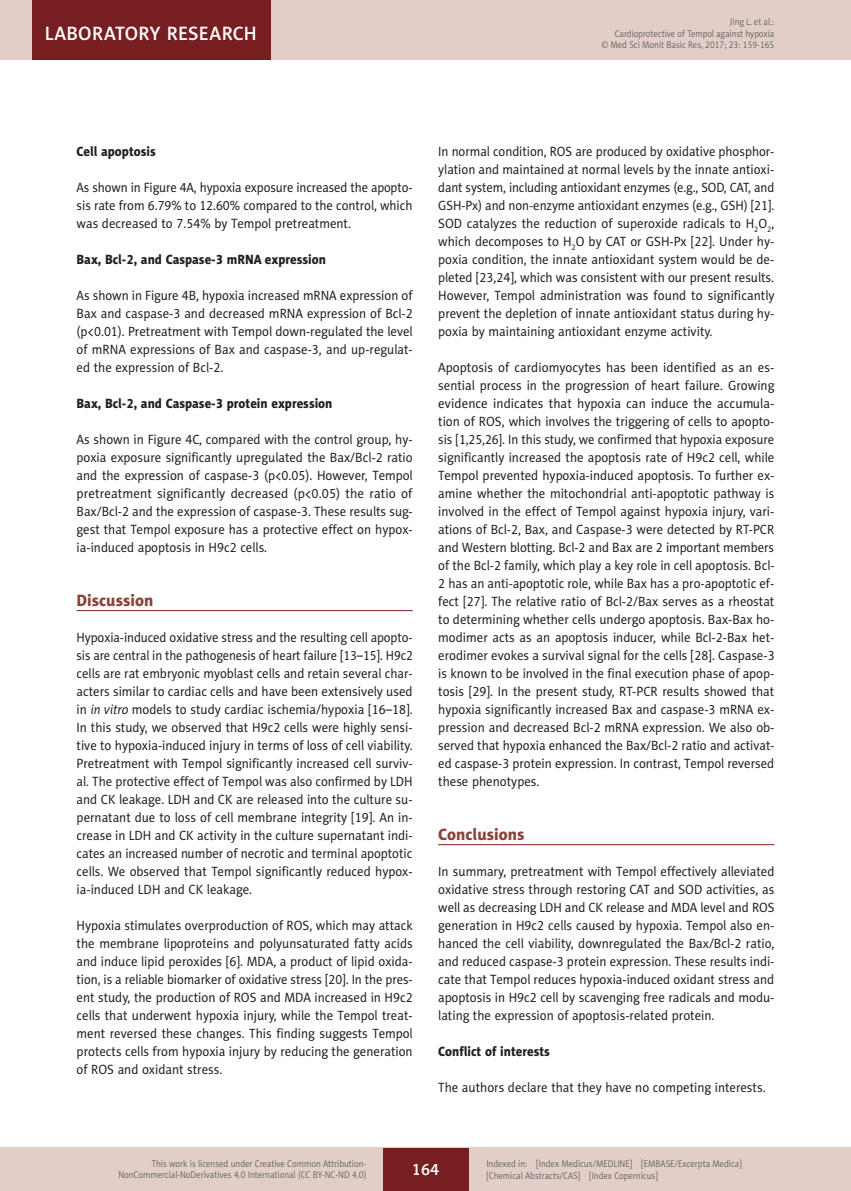
<style>
.page{position:relative;width:851px;height:1191px;background:#fff}
.page>*{position:absolute;margin:0;border:0;box-sizing:border-box;transform-origin:0 0}
.t1{font:19.5px "Naomi Sans EFN Medium";letter-spacing:.015em;color:#fff}
.MSM_Headline_1{font:16.5px "Naomi Sans EFN Heavy";color:#894338}
.t2{font:16.5px "Naomi Sans EFN Medium";color:#fff}
.MSM_Body{font:13.5px/18px "Naomi Sans EFN";color:#231f20;text-align:justify;scale:.95 1}
.MSM_Body-2{font:13.5px/18px "Naomi Sans EFN";color:#231f20;text-align:justify;scale:.94 1}
.MSM_Body-3{font:13.5px/18px "Naomi Sans EFN";color:#231f20;text-align:justify;scale:.93 1}
.MSM_Headline_2{font:13.5px "Naomi Sans EFN Heavy";color:#231f20;scale:.95 1}
.t3{font:9.75px/11.2px "Naomi Sans EFN Light";color:#57585a;text-align:right;scale:.9 1}
.s1{font-style:italic}
</style>
<div class="page">
<hr style="left:77px;top:610px;width:335px;height:1px;background:#761e20">
<hr style="left:438px;top:844px;width:336px;height:1px;background:#761e20">
<div style="left:0;top:1148px;width:850px;height:43px;background:#e2cec6"></div>
<div style="left:383px;top:1147px;width:85px;height:43px;background:#761e20"></div>
<div style="left:0;top:0;width:850px;height:60px;background:#e2cec6"></div>
<hr style="left:850px;top:0;width:1px;height:60px;background:#e2cec6">
<div style="left:32px;top:0;width:238px;height:60px;background:#761e20"></div>
<h1 class="t1" style="left:45px;top:22px;width:214px">LABORATORY RESEARCH</h1>
<p class="t3" style="left:601px;top:16px;width:194px">Jing L. et al.:<br>Cardioprotective of Tempol against hypoxia<br>© Med Sci Monit Basic Res, 2017; 23: 159-165</p>
<p class="MSM_Headline_2" style="left:77px;top:143px;width:85px">Cell apoptosis</p>
<p class="MSM_Body-3" style="left:77px;top:178px;width:363px">As shown in Figure 4A, hypoxia exposure increased the apopto&shy;sis rate from 6.79% to 12.60% compared to the control, which was decreased to 7.54% by Tempol pretreatment.</p>
<p class="MSM_Headline_2" style="left:77px;top:251px;width:264px">Bax, Bcl-2, and Caspase-3 mRNA expression</p>
<p class="MSM_Body-2" style="left:77px;top:286px;width:359px">As shown in Figure 4B, hypoxia increased mRNA expression of Bax and caspase-3 and decreased mRNA expression of Bcl-2 (p&lt;0.01). Pretreatment with Tempol down-regulated the level of mRNA expressions of Bax and caspase-3, and up-regulat&shy;ed the expression of Bcl-2.</p>
<p class="MSM_Headline_2" style="left:77px;top:395px;width:271px">Bax, Bcl-2, and Caspase-3 protein expression</p>
<p class="MSM_Body" style="left:77px;top:430px;width:355px">As shown in Figure 4C, compared with the control group, hy&shy;poxia exposure significantly upregulated the Bax/Bcl-2 ratio and the expression of caspase-3 (p&lt;0.05). However, Tempol pretreatment significantly decreased (p&lt;0.05) the ratio of Bax/Bcl-2 and the expression of caspase-3. These results sug&shy;gest that Tempol exposure has a protective effect on hypox&shy;ia-induced apoptosis in H9c2 cells.</p>
<p class="MSM_Headline_1" style="left:77px;top:590px;width:78px">Discussion</p>
<p class="MSM_Body-2" style="left:77px;top:628px;width:359px">Hypoxia-induced oxidative stress and the resulting cell apopto&shy;sis are central in the pathogenesis of heart failure [13–15]. H9c2 cells are rat embryonic myoblast cells and retain several char&shy;acters similar to cardiac cells and have been extensively used in <span class="s1">in vitro</span> models to study cardiac ischemia/hypoxia [16–18].<br>In this study, we observed that H9c2 cells were highly sensi&shy;tive to hypoxia-induced injury in terms of loss of cell viability.<br>Pretreatment with Tempol significantly increased cell surviv&shy;al. The protective effect of Tempol was also confirmed by LDH and CK leakage. LDH and CK are released into the culture su&shy;pernatant due to loss of cell membrane integrity [19]. An in&shy;crease in LDH and CK activity in the culture supernatant indi&shy;cates an increased number of necrotic and terminal apoptotic cells. We observed that Tempol significantly reduced hypox&shy;ia-induced LDH and CK leakage.</p>
<p class="MSM_Body" style="left:77px;top:916px;width:355px">Hypoxia stimulates overproduction of ROS, which may attack the membrane lipoproteins and polyunsaturated fatty acids and induce lipid peroxides [6]. MDA, a product of lipid oxida&shy;tion, is a reliable biomarker of oxidative stress [20]. In the pres&shy;ent study, the production of ROS and MDA increased in H9c2 cells that underwent hypoxia injury, while the Tempol treat&shy;ment reversed these changes. This finding suggests Tempol protects cells from hypoxia injury by reducing the generation of ROS and oxidant stress.</p>
<p class="MSM_Body-2" style="left:438px;top:142px;width:359px">In normal condition, ROS are produced by oxidative phosphor&shy;ylation and maintained at normal levels by the innate antioxi&shy;dant system, including antioxidant enzymes (e.g., SOD, CAT, and GSH-Px) and non-enzyme antioxidant enzymes (e.g., GSH) [21].<br>SOD catalyzes the reduction of superoxide radicals to H<sub>2</sub>O<sub>2</sub>, which decomposes to H<sub>2</sub>O by CAT or GSH-Px [22]. Under hy&shy;poxia condition, the innate antioxidant system would be de&shy;pleted [23,24], which was consistent with our present results.<br>However, Tempol administration was found to significantly prevent the depletion of innate antioxidant status during hy&shy;poxia by maintaining antioxidant enzyme activity.</p>
<p class="MSM_Body" style="left:438px;top:358px;width:355px">Apoptosis of cardiomyocytes has been identified as an es&shy;sential process in the progression of heart failure. Growing evidence indicates that hypoxia can induce the accumula&shy;tion of ROS, which involves the triggering of cells to apopto&shy;sis [1,25,26]. In this study, we confirmed that hypoxia exposure significantly increased the apoptosis rate of H9c2 cell, while Tempol prevented hypoxia-induced apoptosis. To further ex&shy;amine whether the mitochondrial anti-apoptotic pathway is involved in the effect of Tempol against hypoxia injury, vari&shy;ations of Bcl-2, Bax, and Caspase-3 were detected by RT-PCR and Western blotting. Bcl-2 and Bax are 2 important members of the Bcl-2 family, which play a key role in cell apoptosis. Bcl-2 has an anti-apoptotic role, while Bax has a pro-apoptotic ef&shy;fect [27]. The relative ratio of Bcl-2/Bax serves as a rheostat to determining whether cells undergo apoptosis. Bax-Bax ho&shy;modimer acts as an apoptosis inducer, while Bcl-2-Bax het&shy;erodimer evokes a survival signal for the cells [28]. Caspase-3 is known to be involved in the final execution phase of apop&shy;tosis [29]. In the present study, RT-PCR results showed that hypoxia significantly increased Bax and caspase-3 mRNA ex&shy;pression and decreased Bcl-2 mRNA expression. We also ob&shy;served that hypoxia enhanced the Bax/Bcl-2 ratio and activat&shy;ed caspase-3 protein expression. In contrast, Tempol reversed these phenotypes.</p>
<p class="MSM_Headline_1" style="left:438px;top:824px;width:88px">Conclusions</p>
<p class="MSM_Body" style="left:438px;top:862px;width:355px">In summary, pretreatment with Tempol effectively alleviated oxidative stress through restoring CAT and SOD activities, as well as decreasing LDH and CK release and MDA level and ROS generation in H9c2 cells caused by hypoxia. Tempol also en&shy;hanced the cell viability, downregulated the Bax/Bcl-2 ratio, and reduced caspase-3 protein expression. These results indi&shy;cate that Tempol reduces hypoxia-induced oxidant stress and apoptosis in H9c2 cell by scavenging free radicals and modu&shy;lating the expression of apoptosis-related protein.</p>
<p class="MSM_Headline_2" style="left:438px;top:1043px;width:119px">Conflict of interests</p>
<p class="MSM_Body" style="left:438px;top:1078px;width:346px">The authors declare that they have no competing interests.</p>
<p class="t3" style="left:118px;top:1158px;width:277px">This work is licensed under Creative Common Attribution-<br>NonCommercial-NoDerivatives 4.0 International (CC BY-NC-ND 4.0)</p>
<p class="t2" style="left:412px;top:1160px;width:29px">164</p>
<p class="t3" style="left:486px;top:1158px;width:285px;text-align:left">Indexed in: [Index Medicus/MEDLINE] [EMBASE/Excerpta Medica] [Chemical Abstracts/CAS] [Index Copernicus]</p>
</div>
